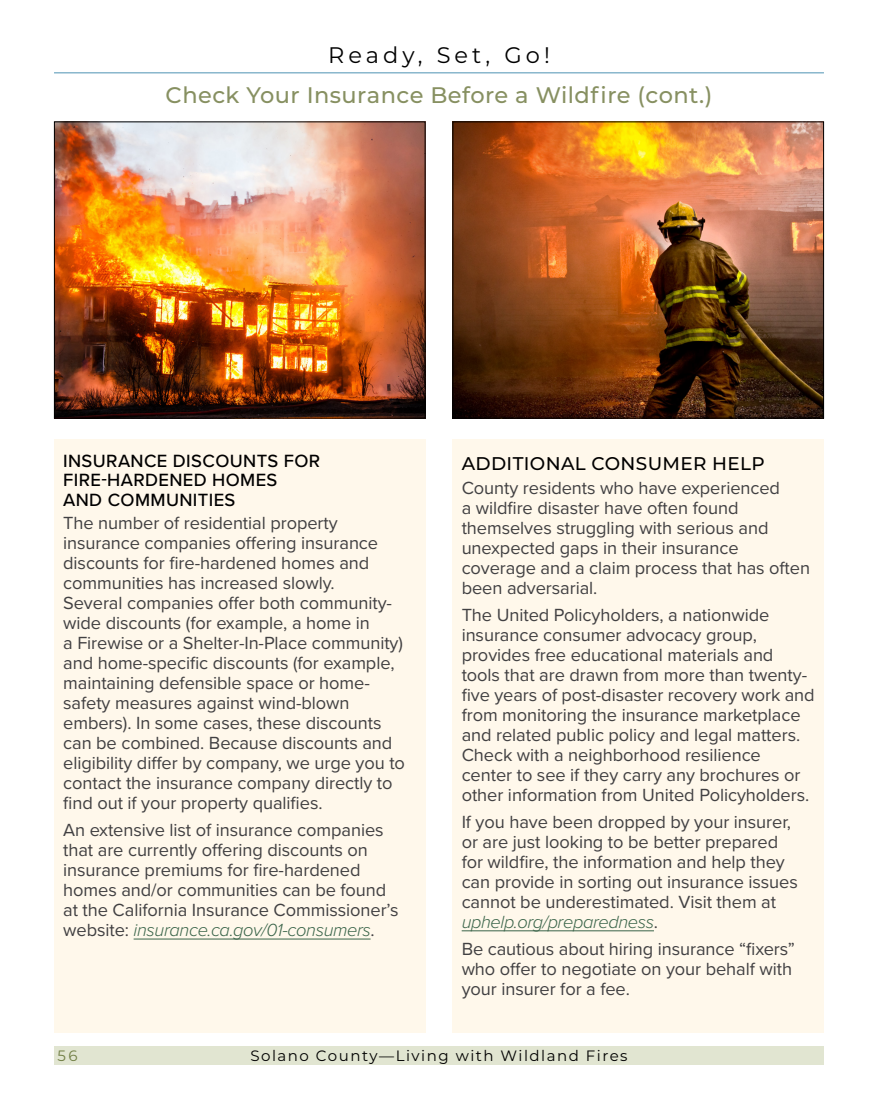
<style>
.page{position:relative;width:878px;height:1107px;background:#fff}
.page>*{position:absolute;margin:0;border:0;box-sizing:border-box;transform-origin:0 0}
.Page_Header_no_TOC{font:500 22.5px "Montserrat";letter-spacing:.02em;color:#879061}
.Mater_Headers__No_TOC{font:22.5px "Montserrat";letter-spacing:.18em;color:#000}
.Subhead_Dk_Gray{font:500 18.3px/19.5px "Proxima Nova";letter-spacing:.02em;color:#000}
.Subhead_Dk_Gray-2{font:500 18.3px "Montserrat";letter-spacing:.02em;color:#000}
.body_basic_No_1st_line_indent{font:18.15px/20px "Proxima Nova";letter-spacing:-.005em;color:#414042}
.t1{font:15px "Montserrat";letter-spacing:.1em;color:#000}
.t2{font:15px "Montserrat";color:#707e44}
.s1{font-weight:300;font-style:italic;color:#3a6449}
</style>
<div class="page">
<div style="left:54px;top:1046px;width:770px;height:19px;background:#e1e5d1"></div>
<hr style="left:54px;top:72px;width:770px;height:1px;background:#629fbc">
<div style="left:452px;top:439px;width:372px;height:594px;background:#fff8eb"></div>
<hr style="left:461px;top:930px;width:193px;height:1px;background:#3a6449">
<div style="left:54px;top:439px;width:371px;height:594px;background:#fff8eb"></div>
<hr style="left:134px;top:939px;width:236px;height:1px;background:#3a6449">
<img style="left:454px;top:124px;width:368px;height:292px">
<div style="left:452px;top:122px;width:372px;height:296px;border:1px solid #000"></div>
<img style="left:56px;top:124px;width:367px;height:292px">
<div style="left:54px;top:122px;width:371px;height:296px;border:1px solid #000"></div>
<p class="Mater_Headers__No_TOC" style="left:328px;top:40px;width:223px">Ready, Set, Go!</p>
<p class="Page_Header_no_TOC" style="left:166px;top:79px;width:548px">Check Your Insurance Before a Wildfire (cont.)</p>
<p class="Subhead_Dk_Gray" style="left:63px;top:450px;width:258px">INSURANCE DISCOUNTS FOR<br>FIRE-HARDENED HOMES<br>AND COMMUNITIES</p>
<p class="body_basic_No_1st_line_indent" style="left:63px;top:513px;width:343px">The number of residential property insurance companies offering insurance discounts for fire-hardened homes and communities has increased slowly.<br>Several companies offer both community&shy;wide discounts (for example, a home in<br>a Firewise or a Shelter-In-Place community) and home-specific discounts (for example, maintaining defensible space or home&shy;safety measures against wind-blown embers). In some cases, these discounts can be combined. Because discounts and eligibility differ by company, we urge you to contact the insurance company directly to find out if your property qualifies.</p>
<p class="body_basic_No_1st_line_indent" style="left:63px;top:819px;width:337px">An extensive list of insurance companies that are currently offering discounts on insurance premiums for fire-hardened homes and/or communities can be found at the California Insurance Commissioner’s website: <span class="s1">insurance.ca.gov/01-consumers</span>.</p>
<p class="Subhead_Dk_Gray-2" style="left:461px;top:451px;width:304px">ADDITIONAL CONSUMER HELP</p>
<p class="body_basic_No_1st_line_indent" style="left:461px;top:477px;width:350px">County residents who have experienced<br>a wildfire disaster have often found themselves struggling with serious and unexpected gaps in their insurance coverage and a claim process that has often been adversarial.</p>
<p class="body_basic_No_1st_line_indent" style="left:461px;top:604px;width:354px">The United Policyholders, a nationwide insurance consumer advocacy group, provides free educational materials and tools that are drawn from more than twenty&shy;five years of post-disaster recovery work and from monitoring the insurance marketplace and related public policy and legal matters.<br>Check with a neighborhood resilience center to see if they carry any brochures or other information from United Policyholders.</p>
<p class="body_basic_No_1st_line_indent" style="left:461px;top:811px;width:337px">If you have been dropped by your insurer, or are just looking to be better prepared for wildfire, the information and help they can provide in sorting out insurance issues cannot be underestimated. Visit them at <span class="s1">uphelp.org/preparedness</span>.</p>
<p class="body_basic_No_1st_line_indent" style="left:461px;top:939px;width:335px">Be cautious about hiring insurance “fixers” who offer to negotiate on your behalf with your insurer for a fee.</p>
<p class="t2" style="left:58px;top:1045px;width:21px">56</p>
<p class="t1" style="left:250px;top:1045px;width:378px">Solano County—Living with Wildland Fires</p>
</div>
